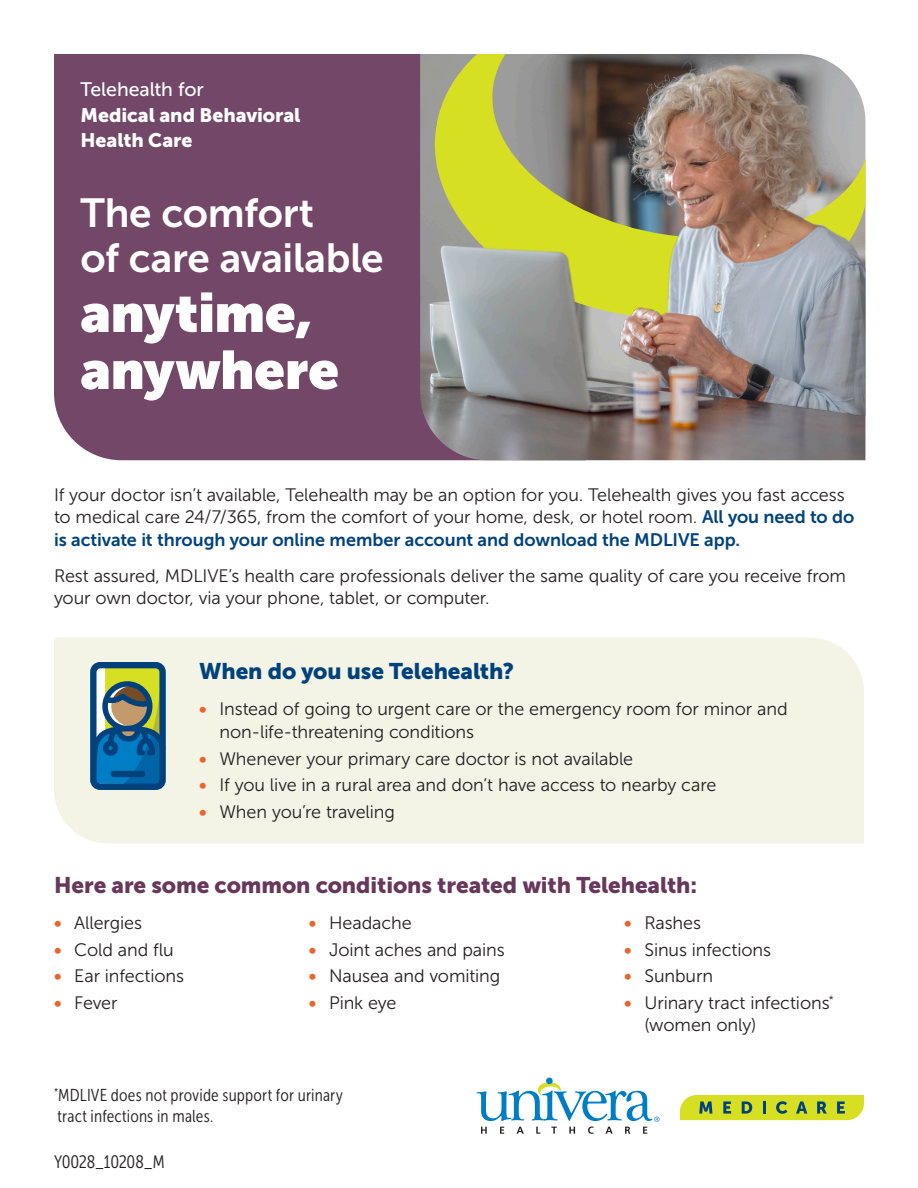
<style>
.page{position:relative;width:918px;height:1188px;background:#fff}
.page>*{position:absolute;margin:0;border:0;box-sizing:border-box;transform-origin:0 0}
.t1{font:900 54px/57px "Museo Sans Display";color:#fff}
.t2{font:40.5px/45px "Museo Sans 700";letter-spacing:-.01em;color:#fff}
.t3{font:22.5px "Museo Sans 900";letter-spacing:-.005em;color:#68375c}
.t4{font:22.5px "Museo Sans 900";letter-spacing:-.005em;color:#01427c}
.t5{font:19.5px/25.5px "Museo Sans 900";letter-spacing:-.005em;color:#fff}
.t6{font:19.5px "Museo Sans 500";letter-spacing:-.005em;color:#fff}
.t7{font:18px/22.5px "Museo Sans 300";letter-spacing:-.005em;color:#231f20}
.t8{font:18px "Museo Sans 700";letter-spacing:-.005em;color:#01427c}
.t9{font:18px "Museo Sans Cond 300";letter-spacing:-.02em;color:#231f20}
.t10{font:17.25px/20.7px "Museo Sans Cond 300";letter-spacing:.01em;color:#231f20}
.s1{font-family:"Museo Sans 700";color:#01427c}
.s2{font-family:"Museo Sans 700";color:#ea642d}
</style>
<div class="page">
<div style="left:54px;top:54px;width:366px;height:406px;background:#734767"></div>
<img style="left:420px;top:349px;width:445px;height:111px">
<div style="left:54px;top:638px;width:810px;height:205px;background:#f3f4e5"></div>
<svg style="left:89px;top:664px;width:78px;height:124px"></svg>
<div style="left:114px;top:771px;width:28px;height:6px;background:#01427c"></div>
<div style="left:90px;top:662px;width:76px;height:128px;border:6px solid #01427c;border-radius:7px"></div>
<img style="left:420px;top:54px;width:445px;height:295px">
<div style="left:546px;top:1078px;width:7px;height:6px;background:#007ec5;border-radius:50%"></div>
<svg style="left:477px;top:1082px;width:182px;height:52px"></svg>
<svg style="left:680px;top:1095px;width:184px;height:25px"></svg>
<p class="t6" style="left:81px;top:79px;width:125px">Telehealth for</p>
<p class="t5" style="left:81px;top:102px;width:222px">Medical and Behavioral<br>Health Care</p>
<h2 class="t2" style="left:81px;top:190px;width:305px">The comfort<br>of care available</h2>
<h1 class="t1" style="left:81px;top:284px;width:260px">anytime, anywhere</h1>
<p class="t7" style="left:54px;top:484px;width:802px">If your doctor isn’t available, Telehealth may be an option for you. Telehealth gives you fast access to medical care 24/7/365, from the comfort of your home, desk, or hotel room. <span class="s1">All you need to do</span></p>
<p class="t8" style="left:54px;top:530px;width:688px">is activate it through your online member account and download the MDLIVE app.</p>
<p class="t7" style="left:54px;top:565px;width:794px">Rest assured, MDLIVE’s health care professionals deliver the same quality of care you receive from your own doctor, via your phone, tablet, or computer.</p>
<p class="t4" style="left:199px;top:659px;width:316px">When do you use Telehealth?</p>
<p class="t7" style="left:219px;top:698px;width:570px;text-indent:-20px"><span class="s2">•</span> Instead of going to urgent care or the emergency room for minor and non-life-threatening conditions</p>
<p class="t7" style="left:199px;top:747px;width:435px"><span class="s2">•</span> Whenever your primary care doctor is not available</p>
<p class="t7" style="left:199px;top:774px;width:519px"><span class="s2">•</span> If you live in a rural area and don’t have access to nearby care</p>
<p class="t7" style="left:199px;top:800px;width:197px"><span class="s2">•</span> When you’re traveling</p>
<p class="t3" style="left:54px;top:873px;width:645px">Here are some common conditions treated with Telehealth:</p>
<p class="t7" style="left:54px;top:912px;width:90px"><span class="s2">•</span> Allergies</p>
<p class="t7" style="left:54px;top:938px;width:121px"><span class="s2">•</span> Cold and flu</p>
<p class="t7" style="left:54px;top:965px;width:132px"><span class="s2">•</span> Ear infections</p>
<p class="t7" style="left:54px;top:992px;width:65px"><span class="s2">•</span> Fever</p>
<p class="t7" style="left:309px;top:912px;width:104px"><span class="s2">•</span> Headache</p>
<p class="t7" style="left:309px;top:938px;width:197px"><span class="s2">•</span> Joint aches and pains</p>
<p class="t7" style="left:309px;top:965px;width:193px"><span class="s2">•</span> Nausea and vomiting</p>
<p class="t7" style="left:309px;top:992px;width:89px"><span class="s2">•</span> Pink eye</p>
<p class="t10" style="left:54px;top:1085px;width:291px"><sup>*</sup>MDLIVE does not provide support for urinary tract infections in males.</p>
<p class="t9" style="left:54px;top:1152px;width:112px">Y0028_10208_M</p>
<p class="t7" style="left:624px;top:912px;width:78px"><span class="s2">•</span> Rashes</p>
<p class="t7" style="left:624px;top:938px;width:148px"><span class="s2">•</span> Sinus infections</p>
<p class="t7" style="left:624px;top:965px;width:90px"><span class="s2">•</span> Sunburn</p>
<p class="t7" style="left:644px;top:992px;width:191px;text-indent:-20px"><span class="s2">•</span> Urinary tract infections<sup>* </sup>(women only)</p>
</div>
